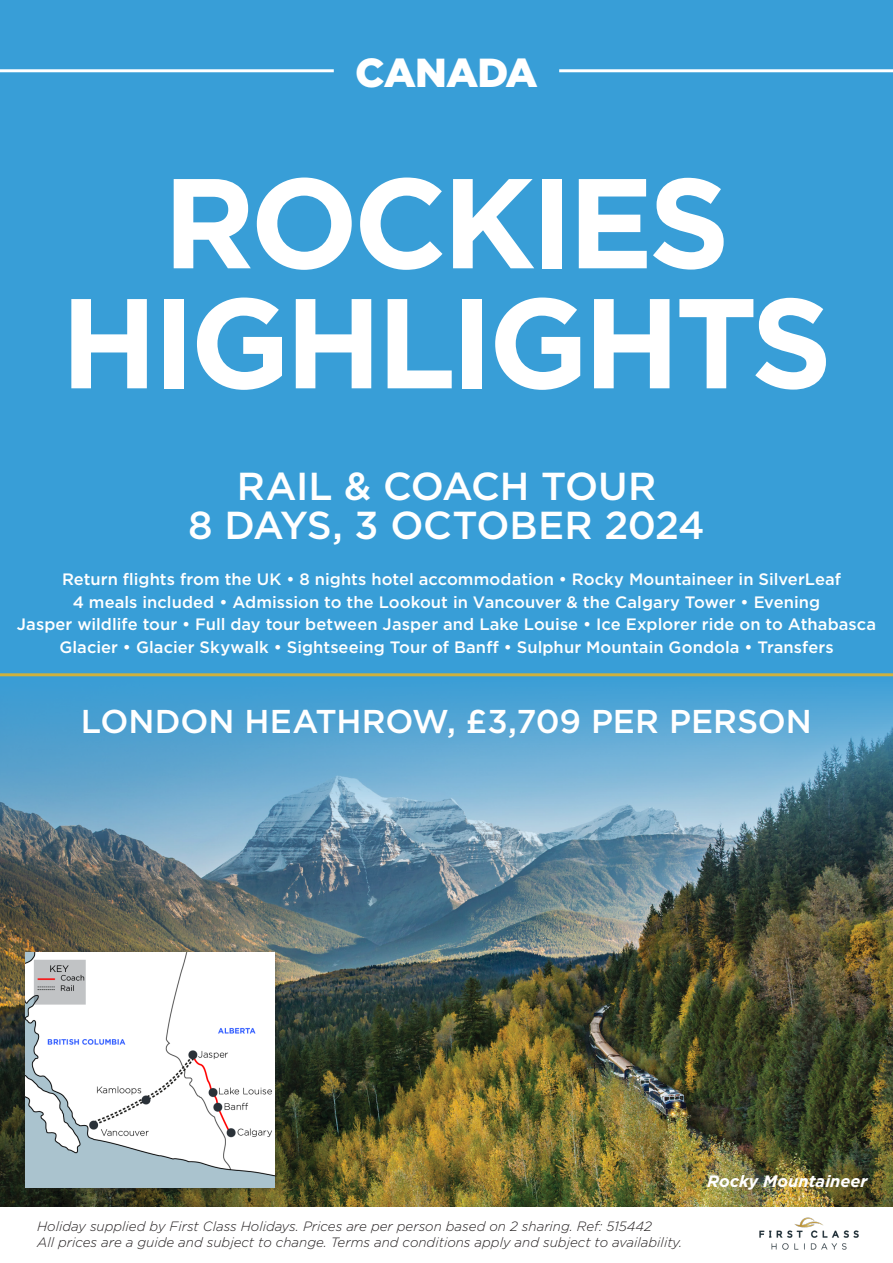
<style>
.page{position:relative;width:893px;height:1263px;background:#fff}
.page>*{position:absolute;margin:0;border:0;box-sizing:border-box;transform-origin:0 0}
.t1{font:700 127.5px/120px "Gotham";letter-spacing:-.04em;color:#fff;text-align:center}
.t2{font:900 40.5px "Gotham";letter-spacing:-.02em;color:#fff}
.t3{font:500 39px/39px "Gotham";letter-spacing:-.01em;color:#fff;text-align:center}
.t4{font:500 33px "Gotham";letter-spacing:-.005em;color:#fff}
.t5{font:500 16.5px/22.5px "Gotham";letter-spacing:.005em;color:#fff;text-align:center}
.t6{font:italic 700 16.5px "Gotham";color:#fff}
.t7{font:italic 300 13.5px "Gotham";color:#231f20}
</style>
<div class="page">
<div style="left:0;top:0;width:893px;height:1204px;background:#389ed7"></div>
<img style="left:0;top:687px;width:893px;height:520px">
<hr style="left:0;top:673px;width:893px;height:3px;background:#cfb13d">
<img style="left:759px;top:1217px;width:100px;height:33px">
<hr style="left:0;top:69px;width:334px;height:3px;background:#fff">
<hr style="left:559px;top:69px;width:334px;height:3px;background:#fff">
<div style="left:17px;top:945px;width:266px;height:250px;background:#231f20;opacity:.5"></div>
<img style="left:26px;top:953px;width:249px;height:234px">
<p class="t2" style="left:355px;top:45px;width:184px">CANADA</p>
<p class="t1" style="left:61px;top:162px;width:773px">ROCKIES<br>HIGHLIGHTS</p>
<p class="t3" style="left:188px;top:466px;width:518px">RAIL &amp; COACH TOUR<br>8 DAYS, 3 OCTOBER 2024</p>
<p class="t5" style="left:17px;top:568px;width:861px">Return flights from the UK • 8 nights hotel accommodation • Rocky Mountaineer in SilverLeaf<br>4 meals included • Admission to the Lookout in Vancouver &amp; the Calgary Tower • Evening<br>Jasper wildlife tour • Full day tour between Jasper and Lake Louise • Ice Explorer ride on to Athabasca Glacier • Glacier Skywalk • Sightseeing Tour of Banff • Sulphur Mountain Gondola • Transfers</p>
<p class="t4" style="left:81px;top:700px;width:733px">LONDON HEATHROW, £3,709 PER PERSON</p>
<p class="t7" style="left:37px;top:1217px;width:616px">Holiday supplied by First Class Holidays. Prices are per person based on 2 sharing. Ref: 515442</p>
<p class="t7" style="left:37px;top:1234px;width:646px">All prices are a guide and subject to change. Terms and conditions apply and subject to availability.</p>
<p class="t6" style="left:707px;top:1170px;width:162px">Rocky Mountaineer</p>
</div>
